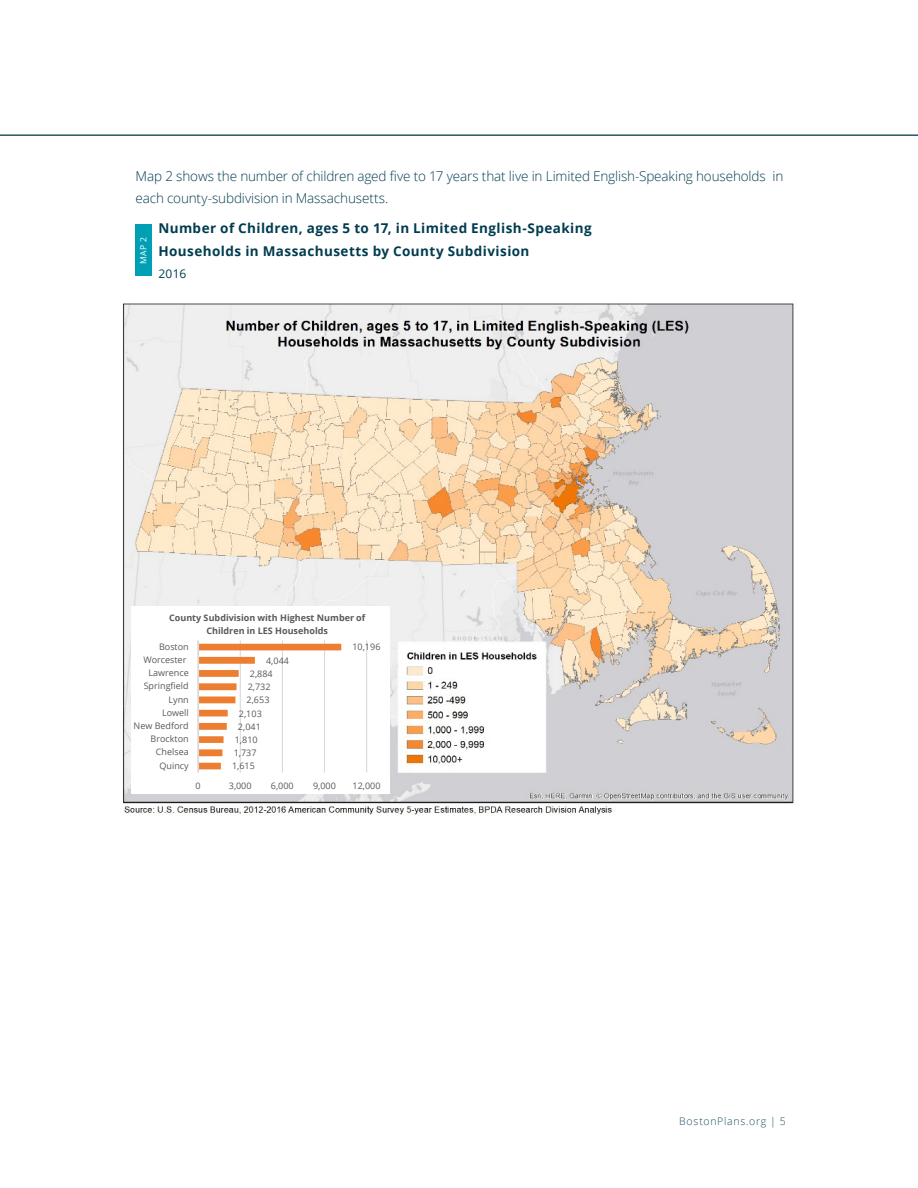
<style>
.page{position:relative;width:918px;height:1188px;background:#fff}
.page>*{position:absolute;margin:0;border:0;box-sizing:border-box;transform-origin:0 0}
.t1{font:300 13.5px/22.5px "Open Sans";letter-spacing:-.01em;color:#003c50}
.t2{font:700 13.5px "Open Sans";letter-spacing:.03em;color:#003c50}
.t3{font:12px "Open Sans";color:#003c50}
.t4{font:300 10.5px "Open Sans";letter-spacing:.07em;color:#1a5061}
.t5{font:9px "Open Sans";letter-spacing:.005em;color:#595959}
.t6{font:700 9px/12.5px "Open Sans";letter-spacing:.005em;color:#595959;text-align:center}
.t7{font:8.55px "Open Sans";color:#fff}
</style>
<div class="page">
<div style="left:135px;top:225px;width:16px;height:51px;background:#00a0b4"></div>
<hr style="left:0;top:135px;width:918px;height:1px;background:#1a5061">
<img style="left:123px;top:303px;width:671px;height:512px">
<div style="left:131px;top:606px;width:259px;height:188px;background:#fff"></div>
<hr style="left:240px;top:641px;width:1px;height:132px;background:#d9d9d9">
<hr style="left:282px;top:641px;width:1px;height:132px;background:#d9d9d9">
<hr style="left:324px;top:641px;width:1px;height:132px;background:#d9d9d9">
<hr style="left:366px;top:641px;width:1px;height:132px;background:#d9d9d9">
<svg style="left:199px;top:644px;width:142px;height:125px"></svg>
<hr style="left:197px;top:641px;width:2px;height:132px;background:#d9d9d9">
<p class="t1" style="left:136px;top:164px;width:649px">Map 2 shows the number of children aged five to 17 years that live in Limited English-Speaking households in each county-subdivision in Massachusetts.</p>
<p class="t7" style="left:137px;top:264px;width:28px;rotate:-90deg">MAP 2</p>
<p class="t2" style="left:158px;top:219px;width:435px">Number of Children, ages 5 to 17, in Limited English-Speaking</p>
<p class="t2" style="left:158px;top:241px;width:373px">Households in Massachusetts by County Subdivision</p>
<p class="t3" style="left:158px;top:265px;width:29px">2016</p>
<p class="t6" style="left:169px;top:611px;width:198px">County Subdivision with Highest Number of<br>Children in LES Households</p>
<p class="t5" style="left:159px;top:640px;width:31px">Boston</p>
<p class="t5" style="left:352px;top:641px;width:30px">10,196</p>
<p class="t5" style="left:143px;top:653px;width:44px">Worcester</p>
<p class="t5" style="left:266px;top:654px;width:24px">4,044</p>
<p class="t5" style="left:149px;top:667px;width:42px">Lawrence</p>
<p class="t5" style="left:250px;top:667px;width:24px">2,884</p>
<p class="t5" style="left:144px;top:680px;width:47px">Springfield</p>
<p class="t5" style="left:248px;top:681px;width:24px">2,732</p>
<p class="t5" style="left:169px;top:693px;width:22px">Lynn</p>
<p class="t5" style="left:247px;top:694px;width:24px">2,653</p>
<p class="t5" style="left:162px;top:706px;width:28px">Lowell</p>
<p class="t5" style="left:239px;top:707px;width:24px">2,103</p>
<p class="t5" style="left:134px;top:720px;width:57px">New Bedford</p>
<p class="t5" style="left:238px;top:720px;width:24px">2,041</p>
<p class="t5" style="left:151px;top:733px;width:40px">Brockton</p>
<p class="t5" style="left:235px;top:734px;width:24px">1,810</p>
<p class="t5" style="left:156px;top:746px;width:34px">Chelsea</p>
<p class="t5" style="left:234px;top:747px;width:24px">1,737</p>
<p class="t5" style="left:160px;top:759px;width:31px">Quincy</p>
<p class="t5" style="left:232px;top:760px;width:24px">1,615</p>
<p class="t5" style="left:196px;top:779px;width:7px">0</p>
<p class="t5" style="left:229px;top:779px;width:24px">3,000</p>
<p class="t5" style="left:271px;top:779px;width:24px">6,000</p>
<p class="t5" style="left:313px;top:779px;width:24px">9,000</p>
<p class="t5" style="left:353px;top:779px;width:30px">12,000</p>
<p class="t4" style="left:679px;top:1114px;width:108px">BostonPlans.org | 5</p>
</div>
